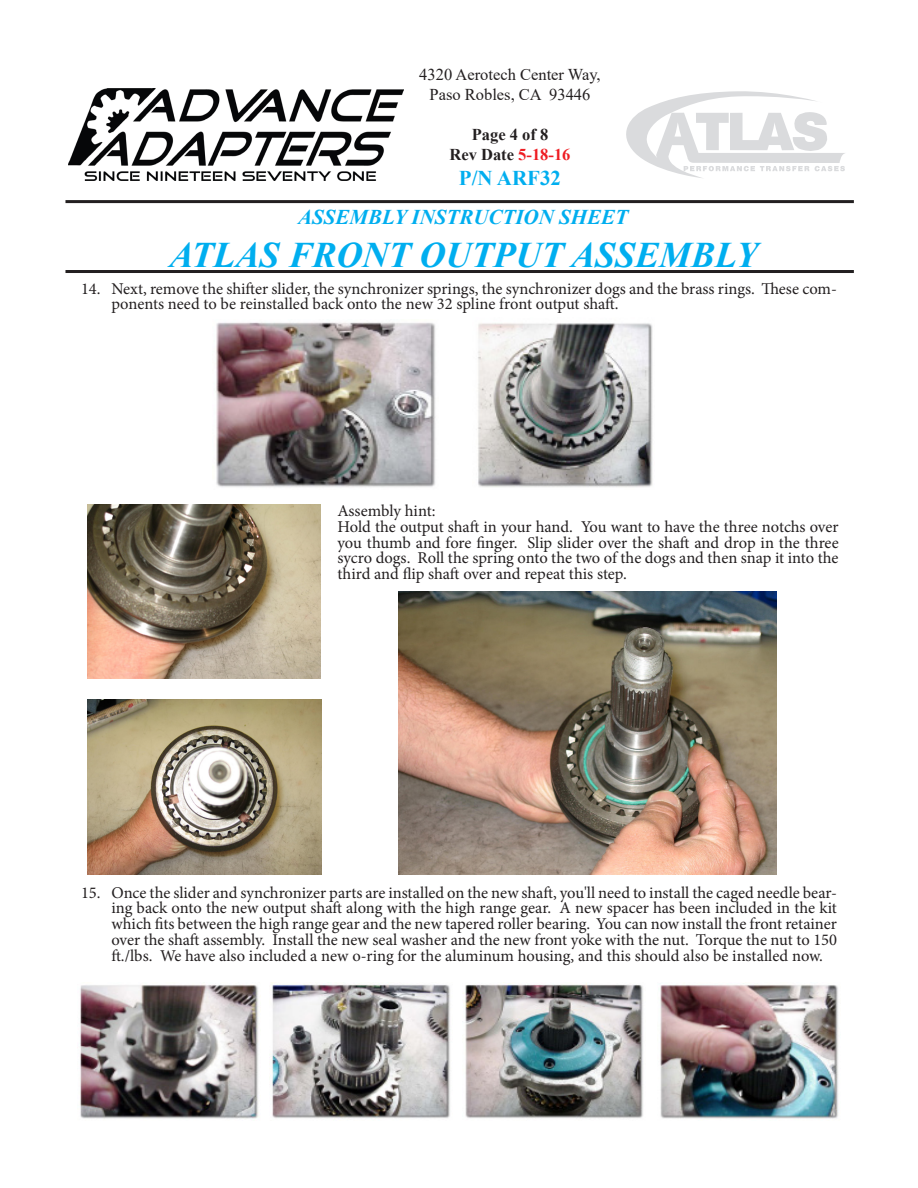
<style>
.page{position:relative;width:918px;height:1188px;background:#fff}
.page>*{position:absolute;margin:0;border:0;box-sizing:border-box;transform-origin:0 0}
.t1{font:italic 700 36px "Times New Roman";color:#00aeef}
.t2{font:italic 700 21px "Times New Roman";color:#00aeef}
.t3{font:700 21px "Times New Roman";color:#00aeef}
.t4{font:16.5px/15.8px "Minion Pro";letter-spacing:-.005em;color:#231f20;text-align:justify}
.t5{font:16.5px/19.8px "Times New Roman";color:#231f20;text-align:center}
.t6{font:700 16.5px "Times New Roman";color:#231f20}
.s1{color:#ee1d23}
</style>
<div class="page">
<img style="left:216px;top:322px;width:220px;height:165px">
<img style="left:478px;top:323px;width:175px;height:164px">
<img style="left:80px;top:985px;width:179px;height:134px">
<img style="left:270px;top:982px;width:180px;height:137px">
<img style="left:463px;top:982px;width:180px;height:137px">
<img style="left:660px;top:985px;width:179px;height:134px">
<img style="left:88px;top:699px;width:234px;height:175px">
<img style="left:398px;top:591px;width:378px;height:283px">
<img style="left:88px;top:504px;width:233px;height:175px">
<hr style="left:65px;top:270px;width:789px;height:3px;background:#231f20">
<hr style="left:65px;top:200px;width:789px;height:3px;background:#231f20">
<img style="left:68px;top:89px;width:336px;height:91px">
<svg style="left:626px;top:91px;width:219px;height:87px"></svg>
<p class="t5" style="left:419px;top:64px;width:183px">4320 Aerotech Center Way,<br>Paso Robles, CA 93446</p>
<p class="t6" style="left:472px;top:122px;width:78px">Page 4 of 8</p>
<p class="t6" style="left:450px;top:142px;width:122px">Rev Date <span class="s1">5-18-16</span></p>
<p class="t3" style="left:459px;top:163px;width:104px">P/N ARF32</p>
<p class="t2" style="left:298px;top:202px;width:331px">ASSEMBLY INSTRUCTION SHEET</p>
<p class="t1" style="left:170px;top:230px;width:590px">ATLAS FRONT OUTPUT ASSEMBLY</p>
<p class="t4" style="left:111px;top:281px;width:727px;text-indent:-30px">14. Next, remove the shifter slider, the synchronizer springs, the synchronizer dogs and the brass rings. These com&shy;ponents need to be reinstalled back onto the new 32 spline front output shaft.</p>
<p class="t4" style="left:338px;top:503px;width:100px">Assembly hint:</p>
<p class="t4" style="left:338px;top:519px;width:503px">Hold the output shaft in your hand. You want to have the three notchs over you thumb and fore finger. Slip slider over the shaft and drop in the three sycro dogs. Roll the spring onto the two of the dogs and then snap it into the third and flip shaft over and repeat this step.</p>
<p class="t4" style="left:111px;top:885px;width:727px;text-indent:-30px">15. Once the slider and synchronizer parts are installed on the new shaft, you'll need to install the caged needle bear&shy;ing back onto the new output shaft along with the high range gear. A new spacer has been included in the kit which fits between the high range gear and the new tapered roller bearing. You can now install the front retainer over the shaft assembly. Install the new seal washer and the new front yoke with the nut. Torque the nut to 150 ft./lbs. We have also included a new o-ring for the aluminum housing, and this should also be installed now.</p>
</div>
